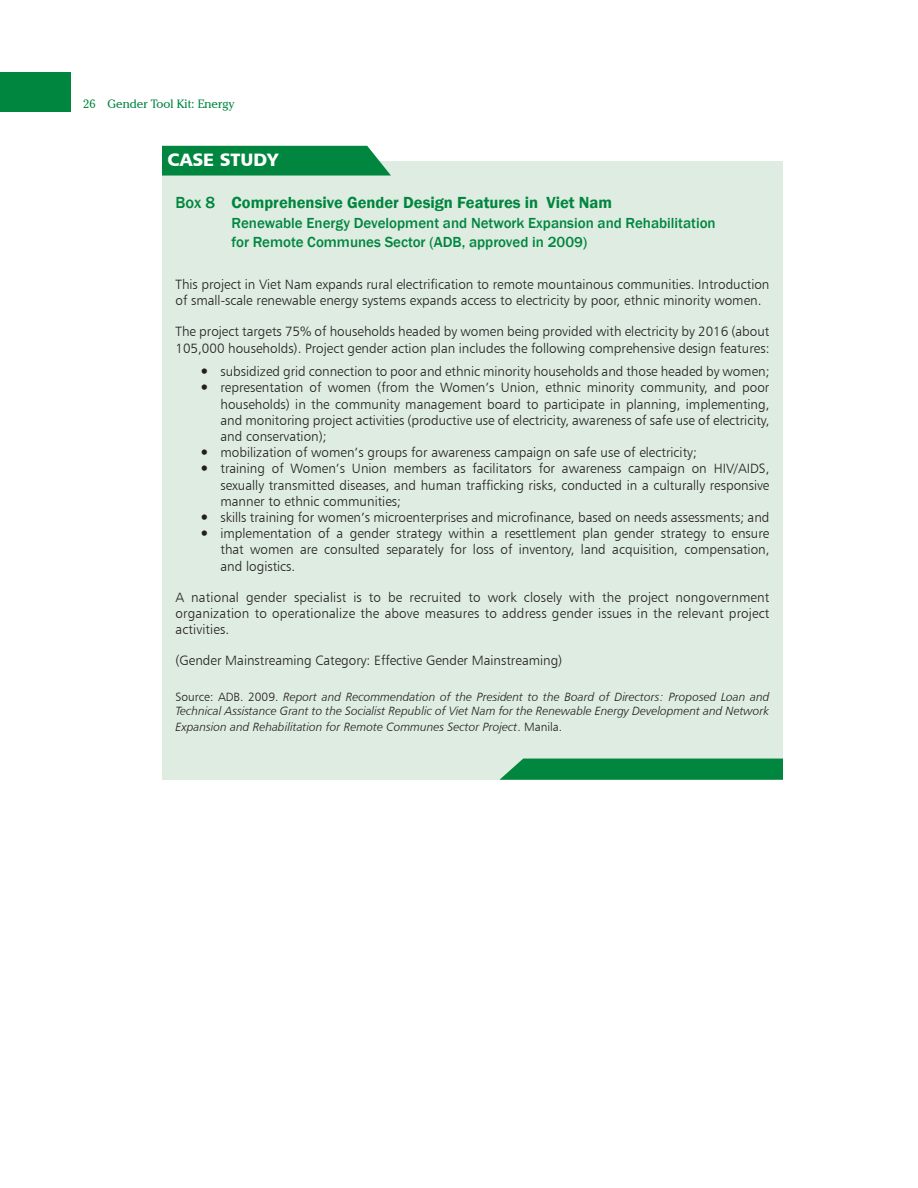
<style>
.page{position:relative;width:918px;height:1188px;background:#fff}
.page>*{position:absolute;margin:0;border:0;box-sizing:border-box;transform-origin:0 0}
.t1{font:18px "Humanist 777 BT Black B";color:#fff}
.t2{font:600 16.5px "Franklin Gothic";color:#00863f}
.t3{font:500 15px/19.5px "Franklin Gothic";color:#00863f}
.t4{font:13.5px/16.2px "Humanist 777 BT Light B";color:#231f20;text-align:justify}
.t5{font:12px/14.4px "Humanist 777 BT Light Italic B";color:#231f20}
.t6{font:12px "Cheltenham IT Cby BT";color:#00863f}
.s1{font-weight:500}
.s2{font-size:18px}
.s3{font-family:"Humanist 777 BT Light B"}
</style>
<div class="page">
<div style="left:0;top:72px;width:71px;height:40px;background:#00863f"></div>
<div style="left:162px;top:161px;width:621px;height:618px;background:#deece1"></div>
<svg style="left:162px;top:146px;width:229px;height:30px;background:#108d4a"></svg>
<svg style="left:500px;top:759px;width:283px;height:21px;background:#0b8b47"></svg>
<p class="t6" style="left:83px;top:96px;width:153px">26 Gender Tool Kit: Energy</p>
<h1 class="t1" style="left:167px;top:148px;width:113px">CASE STUDY</h1>
<p class="t2" style="left:176px;top:193px;width:438px"><span class="s1">Box 8</span> Comprehensive Gender Design Features in Viet Nam</p>
<p class="t3" style="left:232px;top:213px;width:486px">Renewable Energy Development and Network Expansion and Rehabilitation for Remote Communes Sector (ADB, approved in 2009)</p>
<p class="t4" style="left:176px;top:276px;width:595px">This project in Viet Nam expands rural electrification to remote mountainous communities. Introduction of small-scale renewable energy systems expands access to electricity by poor, ethnic minority women.</p>
<p class="t4" style="left:176px;top:323px;width:595px">The project targets 75% of households headed by women being provided with electricity by 2016 (about<br>105,000 households). Project gender action plan includes the following comprehensive design features:</p>
<p class="t4" style="left:199px;top:363px;width:572px"><span class="s2">•</span> subsidized grid connection to poor and ethnic minority households and those headed by women;</p>
<p class="t4" style="left:220px;top:379px;width:551px;text-indent:-21px"><span class="s2">•</span> representation of women (from the Women’s Union, ethnic minority community, and poor households) in the community management board to participate in planning, implementing, and monitoring project activities (productive use of electricity, awareness of safe use of electricity, and conservation);</p>
<p class="t4" style="left:199px;top:444px;width:499px"><span class="s2">•</span> mobilization of women’s groups for awareness campaign on safe use of electricity;</p>
<p class="t4" style="left:220px;top:460px;width:551px;text-indent:-21px"><span class="s2">•</span> training of Women’s Union members as facilitators for awareness campaign on HIV/AIDS, sexually transmitted diseases, and human trafficking risks, conducted in a culturally responsive manner to ethnic communities;</p>
<p class="t4" style="left:199px;top:509px;width:572px"><span class="s2">•</span> skills training for women’s microenterprises and microfinance, based on needs assessments; and</p>
<p class="t4" style="left:220px;top:525px;width:551px;text-indent:-21px"><span class="s2">•</span> implementation of a gender strategy within a resettlement plan gender strategy to ensure that women are consulted separately for loss of inventory, land acquisition, compensation, and logistics.</p>
<p class="t4" style="left:176px;top:589px;width:595px">A national gender specialist is to be recruited to work closely with the project nongovernment organization to operationalize the above measures to address gender issues in the relevant project activities.</p>
<p class="t4" style="left:176px;top:652px;width:388px">(Gender Mainstreaming Category: Effective Gender Mainstreaming)</p>
<p class="t5" style="left:176px;top:689px;width:595px"><span class="s3">Source: ADB. 2009.</span> Report and Recommendation of the President to the Board of Directors: Proposed Loan and<br>Technical Assistance Grant to the Socialist Republic of Viet Nam for the Renewable Energy Development and Network</p>
<p class="t5" style="left:176px;top:720px;width:388px">Expansion and Rehabilitation for Remote Communes Sector Project<span class="s3">. Manila.</span></p>
</div>
